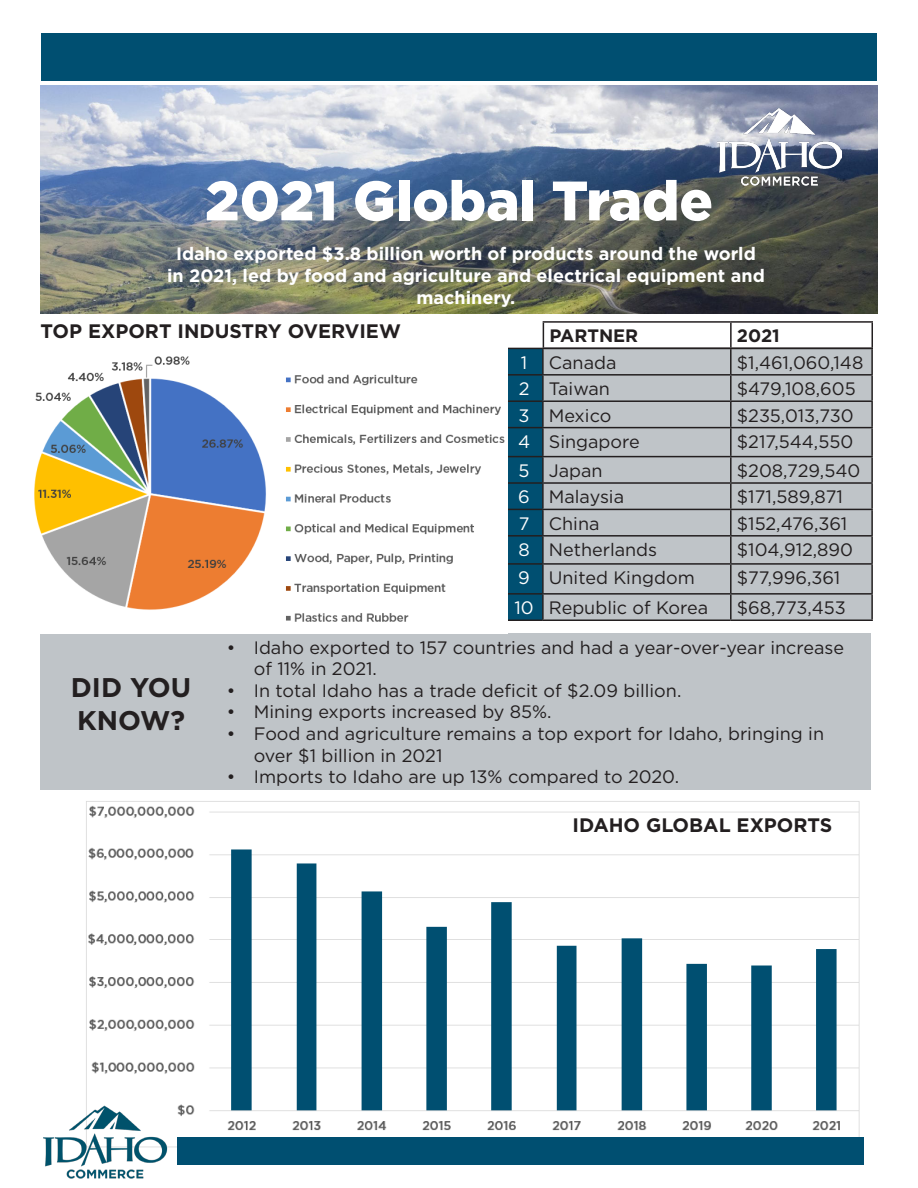
<style>
.page{position:relative;width:918px;height:1188px;background:#fff}
.page>*{position:absolute;margin:0;border:0;box-sizing:border-box;transform-origin:0 0}
.t1{font:900 55.5px "Gotham";color:#fff}
.t2{font:700 27px/32.4px "Gotham";color:#231f20}
.t3{font:700 19.5px "Gotham";color:#231f20}
.t4{font:18px/21.6px "Gotham";color:#231f20}
.t5{font:700 18px/21.6px "Gotham";color:#fff;text-align:center}
.t6{font:18px "Gotham";color:#fff}
.t7{font:700 18px "Gotham";color:#231f20}
</style>
<div class="page">
<img style="left:86px;top:801px;width:774px;height:336px">
<img style="left:40px;top:86px;width:838px;height:227px">
<div style="left:41px;top:33px;width:836px;height:47px;background:#004f71"></div>
<img style="left:717px;top:108px;width:125px;height:77px">
<div style="left:177px;top:1137px;width:687px;height:28px;background:#004f71"></div>
<div style="left:544px;top:349px;width:327px;height:271px;background:#bfc4c8"></div>
<hr style="left:730px;top:349px;width:2px;height:25px;background:#231f20">
<hr style="left:871px;top:349px;width:2px;height:25px;background:#231f20">
<hr style="left:543px;top:374px;width:188px;height:2px;background:#231f20">
<hr style="left:731px;top:374px;width:142px;height:2px;background:#231f20">
<hr style="left:730px;top:376px;width:2px;height:24px;background:#231f20">
<hr style="left:871px;top:376px;width:2px;height:24px;background:#231f20">
<hr style="left:543px;top:400px;width:188px;height:2px;background:#231f20">
<hr style="left:731px;top:400px;width:142px;height:2px;background:#231f20">
<hr style="left:730px;top:402px;width:2px;height:25px;background:#231f20">
<hr style="left:871px;top:402px;width:2px;height:25px;background:#231f20">
<hr style="left:543px;top:427px;width:188px;height:1px;background:#231f20">
<hr style="left:731px;top:427px;width:142px;height:1px;background:#231f20">
<hr style="left:730px;top:428px;width:2px;height:28px;background:#231f20">
<hr style="left:871px;top:428px;width:2px;height:28px;background:#231f20">
<hr style="left:543px;top:456px;width:188px;height:1px;background:#231f20">
<hr style="left:731px;top:456px;width:142px;height:1px;background:#231f20">
<hr style="left:730px;top:457px;width:2px;height:25px;background:#231f20">
<hr style="left:871px;top:457px;width:2px;height:25px;background:#231f20">
<hr style="left:543px;top:482px;width:188px;height:2px;background:#231f20">
<hr style="left:731px;top:482px;width:142px;height:2px;background:#231f20">
<hr style="left:730px;top:484px;width:2px;height:25px;background:#231f20">
<hr style="left:871px;top:484px;width:2px;height:25px;background:#231f20">
<hr style="left:543px;top:509px;width:188px;height:1px;background:#231f20">
<hr style="left:731px;top:509px;width:142px;height:1px;background:#231f20">
<hr style="left:730px;top:510px;width:2px;height:25px;background:#231f20">
<hr style="left:871px;top:510px;width:2px;height:25px;background:#231f20">
<hr style="left:543px;top:535px;width:188px;height:2px;background:#231f20">
<hr style="left:731px;top:535px;width:142px;height:2px;background:#231f20">
<hr style="left:730px;top:537px;width:2px;height:26px;background:#231f20">
<hr style="left:871px;top:537px;width:2px;height:26px;background:#231f20">
<hr style="left:543px;top:563px;width:188px;height:2px;background:#231f20">
<hr style="left:731px;top:563px;width:142px;height:2px;background:#231f20">
<hr style="left:730px;top:565px;width:2px;height:28px;background:#231f20">
<hr style="left:871px;top:565px;width:2px;height:28px;background:#231f20">
<hr style="left:543px;top:593px;width:188px;height:2px;background:#231f20">
<hr style="left:731px;top:593px;width:142px;height:2px;background:#231f20">
<hr style="left:730px;top:595px;width:2px;height:25px;background:#231f20">
<hr style="left:871px;top:595px;width:2px;height:25px;background:#231f20">
<hr style="left:505px;top:620px;width:38px;height:1px;background:#231f20">
<hr style="left:543px;top:620px;width:188px;height:1px;background:#231f20">
<hr style="left:731px;top:620px;width:142px;height:1px;background:#231f20">
<hr style="left:543px;top:321px;width:188px;height:2px;background:#231f20">
<svg style="left:508px;top:323px;width:36px;height:297px;background:#1b5b77"></svg>
<hr style="left:731px;top:321px;width:142px;height:2px;background:#231f20">
<hr style="left:730px;top:323px;width:2px;height:25px;background:#231f20">
<svg style="left:872px;top:323px;width:1px;height:25px"></svg>
<hr style="left:543px;top:348px;width:188px;height:1px;background:#231f20">
<hr style="left:731px;top:348px;width:142px;height:1px;background:#231f20">
<div style="left:40px;top:633px;width:831px;height:157px;background:#bfc4c8"></div>
<img style="left:43px;top:1055px;width:147px;height:124px">
<img style="left:34px;top:356px;width:474px;height:266px">
<p class="t1" style="left:205px;top:163px;width:510px">2021 Global Trade</p>
<p class="t5" style="left:167px;top:243px;width:599px">Idaho exported $3.8 billion worth of products around the world in 2021, led by food and agriculture and electrical equipment and machinery.</p>
<p class="t3" style="left:40px;top:319px;width:362px">TOP EXPORT INDUSTRY OVERVIEW</p>
<p class="t6" style="left:521px;top:351px;width:8px">1</p>
<p class="t4" style="left:549px;top:351px;width:69px">Canada</p>
<p class="t4" style="left:737px;top:351px;width:128px">$1,461,060,148</p>
<p class="t6" style="left:519px;top:377px;width:12px">2</p>
<p class="t4" style="left:549px;top:378px;width:63px">Taiwan</p>
<p class="t4" style="left:737px;top:378px;width:120px">$479,108,605</p>
<p class="t6" style="left:519px;top:404px;width:13px">3</p>
<p class="t4" style="left:549px;top:404px;width:64px">Mexico</p>
<p class="t4" style="left:737px;top:404px;width:118px">$235,013,730</p>
<p class="t6" style="left:518px;top:430px;width:14px">4</p>
<p class="t4" style="left:549px;top:430px;width:92px">Singapore</p>
<p class="t4" style="left:737px;top:430px;width:118px">$217,544,550</p>
<p class="t6" style="left:519px;top:459px;width:13px">5</p>
<p class="t4" style="left:549px;top:459px;width:55px">Japan</p>
<p class="t4" style="left:737px;top:459px;width:125px">$208,729,540</p>
<p class="t6" style="left:518px;top:486px;width:13px">6</p>
<p class="t4" style="left:549px;top:486px;width:77px">Malaysia</p>
<p class="t4" style="left:737px;top:486px;width:108px">$171,589,871</p>
<p class="t6" style="left:519px;top:512px;width:12px">7</p>
<p class="t4" style="left:549px;top:512px;width:52px">China</p>
<p class="t4" style="left:737px;top:512px;width:112px">$152,476,361</p>
<p class="t6" style="left:518px;top:538px;width:13px">8</p>
<p class="t4" style="left:549px;top:539px;width:110px">Netherlands</p>
<p class="t4" style="left:737px;top:539px;width:118px">$104,912,890</p>
<p class="t6" style="left:518px;top:566px;width:13px">9</p>
<p class="t4" style="left:549px;top:567px;width:147px">United Kingdom</p>
<p class="t4" style="left:737px;top:567px;width:105px">$77,996,361</p>
<p class="t6" style="left:514px;top:596px;width:21px">10</p>
<p class="t4" style="left:549px;top:597px;width:161px">Republic of Korea</p>
<p class="t4" style="left:737px;top:597px;width:111px">$68,773,453</p>
<p class="t7" style="left:549px;top:324px;width:90px">PARTNER</p>
<p class="t7" style="left:737px;top:324px;width:44px">2021</p>
<p class="t2" style="left:71px;top:671px;width:122px">DID YOU<br>KNOW?</p>
<p class="t4" style="left:254px;top:636px;width:592px;text-indent:-27px">• Idaho exported to 157 countries and had a year-over-year increase of 11% in 2021.</p>
<p class="t4" style="left:227px;top:679px;width:456px">• In total Idaho has a trade deficit of $2.09 billion.</p>
<p class="t4" style="left:227px;top:701px;width:326px">• Mining exports increased by 85%.</p>
<p class="t4" style="left:254px;top:722px;width:572px;text-indent:-27px">• Food and agriculture remains a top export for Idaho, bringing in over $1 billion in 2021</p>
<p class="t4" style="left:227px;top:766px;width:454px">• Imports to Idaho are up 13% compared to 2020.</p>
<p class="t3" style="left:573px;top:812px;width:261px">IDAHO GLOBAL EXPORTS</p>
</div>
